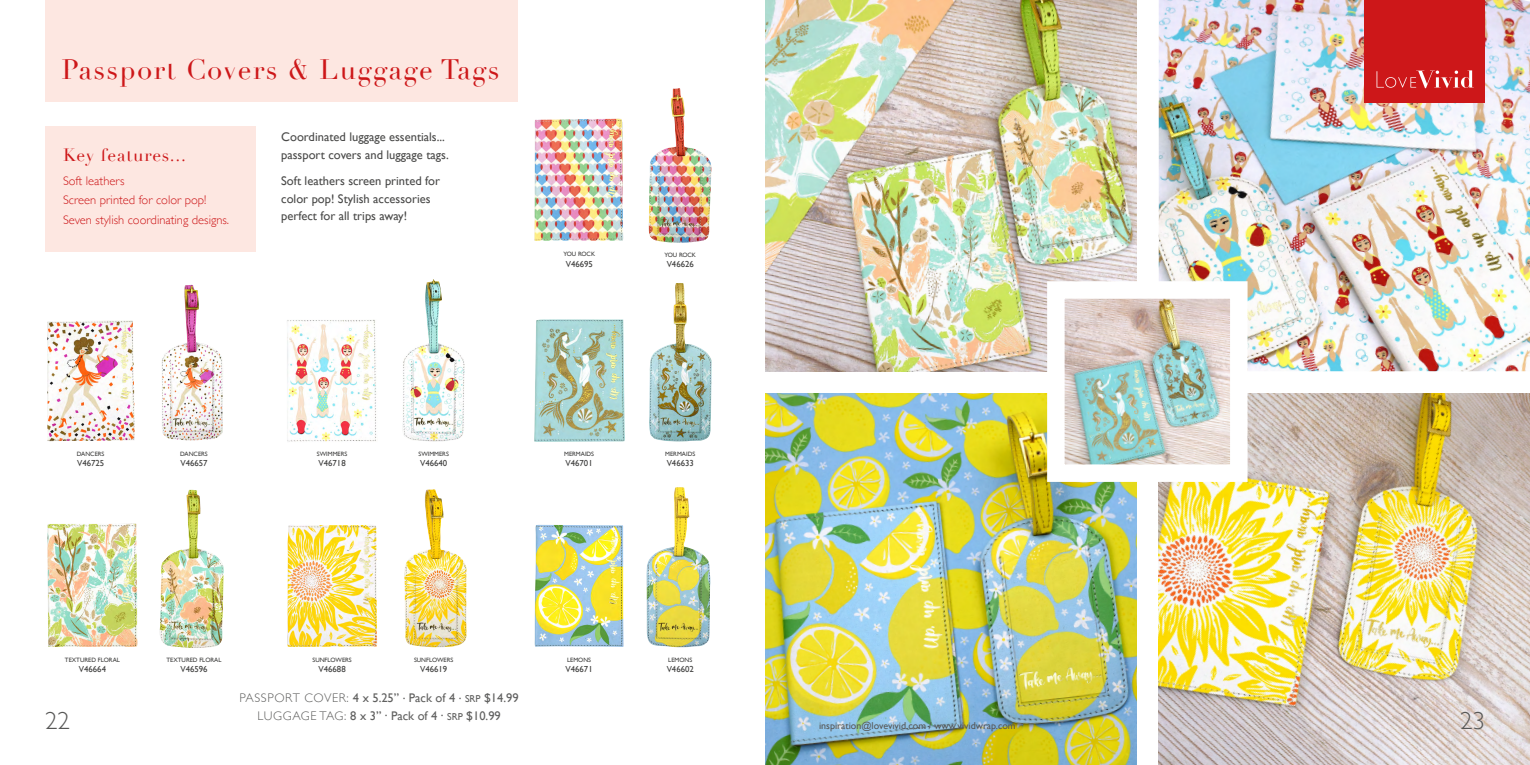
<style>
.page{position:relative;width:1530px;height:765px;background:#fff}
.page>*{position:absolute;margin:0;border:0;box-sizing:border-box;transform-origin:0 0}
.t1{font:27.5px "Didot";letter-spacing:.05em;color:#cd1719}
.t2{font:300 25px "Gill Sans";color:#575756}
.t3{font:17.5px "Didot";letter-spacing:.05em;color:#cd1719}
.t4{font:12.5px/17.5px "Gill Sans";color:#4a4a49}
.t5{font:12.5px/17.5px "Gill Sans";color:#60605f;text-align:center}
.t6{font:300 12.5px/19.5px "Gill Sans";color:#cd1719}
.t7{font:10px "Gill Sans";color:#575756}
.t8{font:8.75px "Gill Sans";color:#3c3c3b}
.t9{font:6.25px "Gill Sans";color:#3c3c3b}
.s1{font-weight:300}
.s2{font-size:10px}
</style>
<div class="page">
<img style="left:534px;top:118px;width:89px;height:123px">
<img style="left:47px;top:320px;width:88px;height:121px">
<img style="left:287px;top:319px;width:89px;height:123px">
<img style="left:534px;top:319px;width:91px;height:123px">
<img style="left:47px;top:523px;width:91px;height:124px">
<img style="left:287px;top:525px;width:90px;height:122px">
<img style="left:535px;top:525px;width:89px;height:122px">
<div style="left:45px;top:126px;width:211px;height:126px;background:#fde7e1"></div>
<div style="left:45px;top:0;width:473px;height:102px;background:#fde7e1"></div>
<img style="left:161px;top:285px;width:62px;height:156px">
<img style="left:403px;top:279px;width:62px;height:163px">
<img style="left:649px;top:283px;width:63px;height:159px">
<img style="left:648px;top:88px;width:64px;height:155px">
<img style="left:159px;top:490px;width:65px;height:158px">
<img style="left:404px;top:489px;width:63px;height:159px">
<img style="left:646px;top:487px;width:65px;height:161px">
<img style="left:765px;top:0;width:371px;height:371px">
<img style="left:1159px;top:0;width:371px;height:371px">
<img style="left:765px;top:394px;width:371px;height:371px">
<div style="left:1364px;top:0;width:121px;height:103px;background:#cd1719"></div>
<img style="left:1159px;top:394px;width:371px;height:371px">
<img style="left:1038px;top:272px;width:218px;height:219px">
<svg style="left:1377px;top:70px;width:97px;height:18px"></svg>
<h1 class="t1" style="left:62px;top:53px;width:439px">Passport Covers &amp; Luggage Tags</h1>
<h3 class="t3" style="left:63px;top:144px;width:125px">Key features...</h3>
<p class="t6" style="left:63px;top:170px;width:168px">Soft leathers<br>Screen printed for color pop!<br>Seven stylish coordinating designs.</p>
<p class="t4" style="left:281px;top:128px;width:169px">Coordinated luggage essentials... passport covers and luggage tags.</p>
<p class="t4" style="left:281px;top:172px;width:160px">Soft leathers screen printed for color pop! Stylish accessories perfect for all trips away!</p>
<p class="t9" style="left:564px;top:251px;width:33px">YOU ROCK</p>
<p class="t8" style="left:566px;top:259px;width:29px">V46695</p>
<p class="t9" style="left:664px;top:251px;width:33px">YOU ROCK</p>
<p class="t8" style="left:667px;top:259px;width:29px">V46626</p>
<p class="t9" style="left:77px;top:450px;width:29px">DANCERS</p>
<p class="t8" style="left:77px;top:458px;width:29px">V46725</p>
<p class="t9" style="left:180px;top:450px;width:29px">DANCERS</p>
<p class="t8" style="left:180px;top:458px;width:29px">V46657</p>
<p class="t9" style="left:317px;top:450px;width:32px">SWIMMERS</p>
<p class="t8" style="left:319px;top:458px;width:29px">V46718</p>
<p class="t9" style="left:418px;top:450px;width:32px">SWIMMERS</p>
<p class="t8" style="left:420px;top:458px;width:29px">V46640</p>
<p class="t9" style="left:564px;top:450px;width:31px">MERMAIDS</p>
<p class="t8" style="left:566px;top:458px;width:29px">V46701</p>
<p class="t9" style="left:665px;top:450px;width:31px">MERMAIDS</p>
<p class="t8" style="left:667px;top:458px;width:29px">V46633</p>
<p class="t9" style="left:65px;top:656px;width:56px">TEXTURED FLORAL</p>
<p class="t8" style="left:79px;top:664px;width:29px">V46664</p>
<p class="t9" style="left:167px;top:656px;width:56px">TEXTURED FLORAL</p>
<p class="t8" style="left:180px;top:664px;width:29px">V46596</p>
<p class="t9" style="left:312px;top:656px;width:41px">SUNFLOWERS</p>
<p class="t8" style="left:319px;top:664px;width:29px">V46688</p>
<p class="t9" style="left:414px;top:656px;width:41px">SUNFLOWERS</p>
<p class="t8" style="left:420px;top:664px;width:29px">V46619</p>
<p class="t9" style="left:567px;top:656px;width:25px">LEMONS</p>
<p class="t8" style="left:566px;top:664px;width:29px">V46671</p>
<p class="t9" style="left:668px;top:656px;width:25px">LEMONS</p>
<p class="t8" style="left:667px;top:664px;width:29px">V46602</p>
<p class="t5" style="left:240px;top:689px;width:281px"><span class="s1">PASSPORT COVER:</span> 4 x 5.25” . Pack of 4 . <span class="s2">SRP</span> $14.99<br><span class="s1">LUGGAGE TAG:</span> 8 x 3” . Pack of 4 . <span class="s2">SRP</span> $10.99</p>
<h2 class="t2" style="left:45px;top:701px;width:26px">22</h2>
<p class="t7" style="left:819px;top:720px;width:198px">inspiration@lovevivid.com / www.vividwrap.com</p>
<h2 class="t2" style="left:1460px;top:701px;width:26px">23</h2>
</div>
